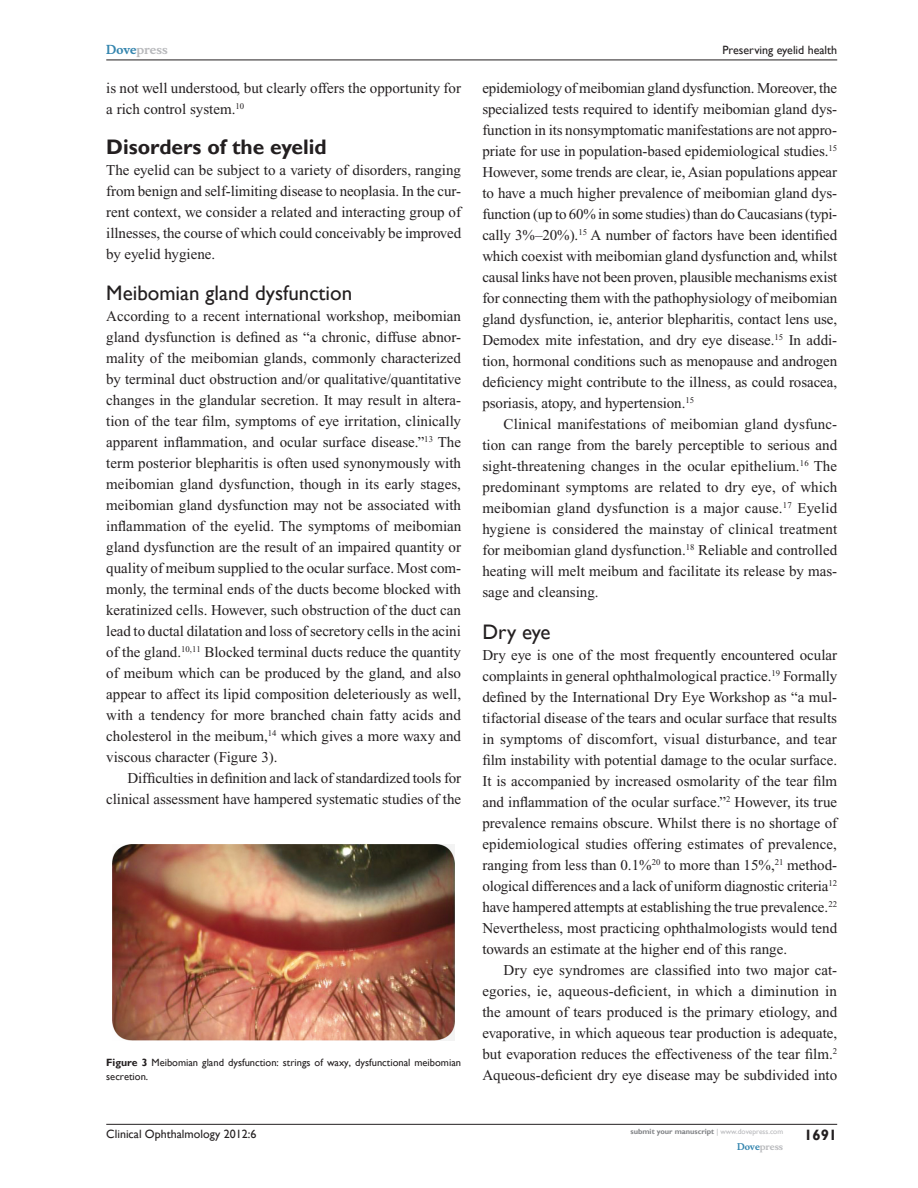
<style>
.page{position:relative;width:918px;height:1188px;background:#fff}
.page>*{position:absolute;margin:0;border:0;box-sizing:border-box;transform-origin:0 0}
.t1{font:21px "Gill Sans";color:#231f20}
.t2{font:700 21px "Gill Sans";color:#231f20}
.TxF{font:15px/21px "Times New Roman";color:#231f20;text-align:justify}
.Tx{font:15px/21px "Times New Roman";letter-spacing:-.005em;color:#231f20;text-align:justify}
.RunFolio-R{font:700 15px "Gill Sans";color:#231f20}
.RunF-R{font:12px "Gill Sans";color:#231f20}
.RunH-R{font:12px "Gill Sans";color:#231f20}
.RunH-Brand-R{font:700 12px "Musee";color:#b8b9bc}
.FC{font:10.5px/13.5px "Gill Sans";color:#231f20}
.RunF-Brand-R{font:700 9px "Musee";color:#b8b9bc}
.RunF-SubmityourMS-R{font:700 7.5px "Gill Sans";color:#808285}
.s1{color:#3485ae}
.s2{font-weight:700}
.s3{font-weight:400;color:#b8b9bc}
</style>
<div class="page">
<img style="left:113px;top:845px;width:342px;height:196px">
<hr style="left:106px;top:1124px;width:731px;height:1px;background:#231f20">
<hr style="left:106px;top:60px;width:731px;height:1px;background:#231f20">
<p class="RunH-Brand-R" style="left:106px;top:43px;width:63px"><span class="s1">Dove</span>press</p>
<p class="RunH-R" style="left:722px;top:43px;width:116px">Preserving eyelid health</p>
<p class="Tx" style="left:106px;top:77px;width:356px">is not well understood, but clearly offers the opportunity for a rich control system.<sup>10</sup></p>
<h1 class="t2" style="left:106px;top:134px;width:222px">Disorders of the eyelid</h1>
<p class="TxF" style="left:106px;top:160px;width:356px">The eyelid can be subject to a variety of disorders, ranging from benign and self-limiting disease to neoplasia. In the cur&shy;rent context, we consider a related and interacting group of illnesses, the course of which could conceivably be improved by eyelid hygiene.</p>
<h2 class="t1" style="left:106px;top:280px;width:247px">Meibomian gland dysfunction</h2>
<p class="TxF" style="left:106px;top:305px;width:357px">According to a recent international workshop, meibomian gland dysfunction is defined as “a chronic, diffuse abnor&shy;mality of the meibomian glands, commonly characterized by terminal duct obstruction and/or qualitative/quantitative changes in the glandular secretion. It may result in altera&shy;tion of the tear film, symptoms of eye irritation, clinically apparent inflammation, and ocular surface disease.”<sup>13</sup> The term posterior blepharitis is often used synonymously with meibomian gland dysfunction, though in its early stages, meibomian gland dysfunction may not be associated with inflammation of the eyelid. The symptoms of meibomian gland dysfunction are the result of an impaired quantity or quality of meibum supplied to the ocular surface. Most com&shy;monly, the terminal ends of the ducts become blocked with keratinized cells. However, such obstruction of the duct can lead to ductal dilatation and loss of secretory cells in the acini of the gland.<sup>10,11</sup> Blocked terminal ducts reduce the quantity of meibum which can be produced by the gland, and also appear to affect its lipid composition deleteriously as well, with a tendency for more branched chain fatty acids and cholesterol in the meibum,<sup>14</sup> which gives a more waxy and viscous character (Figure 3).</p>
<p class="Tx" style="left:106px;top:767px;width:357px;text-align:right">Difficulties in definition and lack of standardized tools for clinical assessment have hampered systematic studies of the</p>
<p class="FC" style="left:106px;top:1056px;width:356px"><span class="s2">Figure 3</span> Meibomian gland dysfunction: strings of waxy, dysfunctional meibomian secretion.</p>
<p class="Tx" style="left:482px;top:77px;width:356px">epidemiology of meibomian gland dysfunction. Moreover, the specialized tests required to identify meibomian gland dys&shy;function in its nonsymptomatic manifestations are not appro&shy;priate for use in population-based epidemiological studies.<sup>15<br></sup>However, some trends are clear, ie, Asian populations appear to have a much higher prevalence of meibomian gland dys&shy;function (up to 60% in some studies) than do Caucasians (typi&shy;cally 3%–20%).<sup>15</sup> A number of factors have been identified which coexist with meibomian gland dysfunction and, whilst causal links have not been proven, plausible mechanisms exist for connecting them with the pathophysiology of meibomian gland dysfunction, ie, anterior blepharitis, contact lens use, Demodex mite infestation, and dry eye disease.<sup>15</sup> In addi&shy;tion, hormonal conditions such as menopause and androgen deficiency might contribute to the illness, as could rosacea, psoriasis, atopy, and hypertension.<sup>15</sup></p>
<p class="Tx" style="left:482px;top:413px;width:357px;text-indent:21px">Clinical manifestations of meibomian gland dysfunc&shy;tion can range from the barely perceptible to serious and sight-threatening changes in the ocular epithelium.<sup>16</sup> The predominant symptoms are related to dry eye, of which meibomian gland dysfunction is a major cause.<sup>17</sup> Eyelid hygiene is considered the mainstay of clinical treatment for meibomian gland dysfunction.<sup>18</sup> Reliable and controlled heating will melt meibum and facilitate its release by mas&shy;sage and cleansing.</p>
<h2 class="t1" style="left:482px;top:619px;width:70px">Dry eye</h2>
<p class="TxF" style="left:482px;top:644px;width:356px">Dry eye is one of the most frequently encountered ocular complaints in general ophthalmological practice.<sup>19</sup> Formally defined by the International Dry Eye Workshop as “a mul&shy;tifactorial disease of the tears and ocular surface that results in symptoms of discomfort, visual disturbance, and tear film instability with potential damage to the ocular surface.<br>It is accompanied by increased osmolarity of the tear film and inflammation of the ocular surface.”<sup>2</sup> However, its true prevalence remains obscure. Whilst there is no shortage of epidemiological studies offering estimates of prevalence, ranging from less than 0.1%<sup>20</sup> to more than 15%,<sup>21</sup> method&shy;ological differences and a lack of uniform diagnostic criteria<sup>12 </sup>have hampered attempts at establishing the true prevalence.<sup>22<br></sup>Nevertheless, most practicing ophthalmologists would tend towards an estimate at the higher end of this range.</p>
<p class="Tx" style="left:482px;top:959px;width:356px;text-indent:21px">Dry eye syndromes are classified into two major cat&shy;egories, ie, aqueous-deficient, in which a diminution in the amount of tears produced is the primary etiology, and evaporative, in which aqueous tear production is adequate, but evaporation reduces the effectiveness of the tear film.<sup>2<br></sup>Aqueous-deficient dry eye disease may be subdivided into</p>
<p class="RunF-R" style="left:106px;top:1127px;width:152px">Clinical Ophthalmology 2012:6</p>
<p class="RunF-SubmityourMS-R" style="left:631px;top:1127px;width:154px">submit your manuscript <span class="s3">| www.dovepress.com</span></p>
<p class="RunF-Brand-R" style="left:737px;top:1141px;width:48px"><span class="s1">Dove</span>press</p>
<p class="RunFolio-R" style="left:804px;top:1126px;width:35px">1691</p>
</div>
